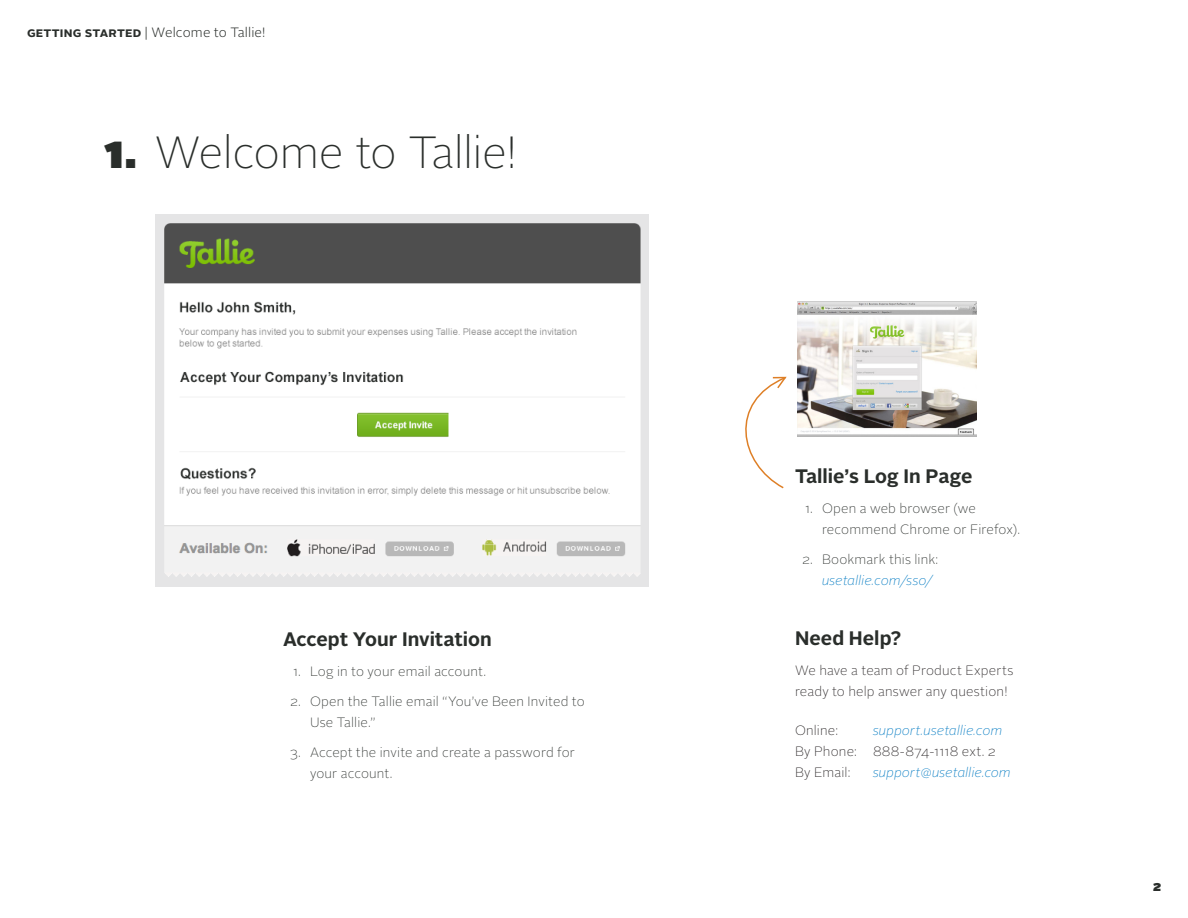
<style>
.page{position:relative;width:1188px;height:918px;background:#fff}
.page>*{position:absolute;margin:0;border:0;box-sizing:border-box;transform-origin:0 0}
.t1{font:100 45px "Alright Sans";letter-spacing:-.015em;color:#2a2e2b}
.Section_Headline{font:700 19.5px "Alright Sans";color:#2a2e2b}
.t2{font:100 13.5px/21px "Alright Sans";letter-spacing:.01em;color:#2a2e2b}
.t3{font:100 13.5px/21px "Alright Sans";letter-spacing:.01em;color:#231f20}
.t4{font:300 13.5px "Alright Sans";letter-spacing:.005em;color:#2a2e2b}
.t5{font:italic 100 13.5px "Alright Sans";letter-spacing:.01em;color:#007ac2}
.t6{font:900 13.5px "Alright Sans";color:#2a2e2b}
.s1{font-weight:700}
.s2{font-weight:900}
.s3{font-style:italic;color:#007ac2}
</style>
<div class="page">
<img style="left:797px;top:302px;width:179px;height:134px">
<svg style="left:745px;top:376px;width:42px;height:113px"></svg>
<img style="left:155px;top:214px;width:494px;height:372px">
<p class="t4" style="left:27px;top:23px;width:240px"><span class="s1">getting started</span> | Welcome to Tallie!</p>
<p class="t1" style="left:105px;top:122px;width:414px"><span class="s2">1.</span> Welcome to Tallie!</p>
<p class="Section_Headline" style="left:283px;top:625px;width:210px">Accept Your Invitation</p>
<p class="t2" style="left:293px;top:661px;width:195px">1. Log in to your email account.</p>
<p class="t2" style="left:310px;top:691px;width:276px;text-indent:-20px">2. Open the Tallie email “You’ve Been Invited to<br>Use Tallie.”</p>
<p class="t2" style="left:310px;top:742px;width:267px;text-indent:-20px">3. Accept the invite and create a password for your account.</p>
<p class="Section_Headline" style="left:795px;top:462px;width:179px">Tallie’s Log In Page</p>
<p class="t2" style="left:822px;top:498px;width:200px;text-indent:-17px">1. Open a web browser (we recommend Chrome or Firefox).</p>
<p class="t2" style="left:822px;top:549px;width:118px;text-indent:-20px">2. Bookmark this link: <span class="s3">usetallie.com/sso/</span></p>
<p class="Section_Headline" style="left:795px;top:624px;width:108px">Need Help?</p>
<p class="t3" style="left:795px;top:660px;width:220px">We have a team of Product Experts ready to help answer any question!</p>
<p class="t3" style="left:795px;top:720px;width:45px">Online:</p>
<p class="t3" style="left:795px;top:720px;width:209px;text-indent:78px"><span class="s3">support.usetallie.com<br></span>By Phone: 888-874-1118 ext. 2<br>By Email:</p>
<p class="t5" style="left:873px;top:763px;width:139px">support@usetallie.com</p>
<p class="t6" style="left:1153px;top:876px;width:10px">2</p>
</div>
